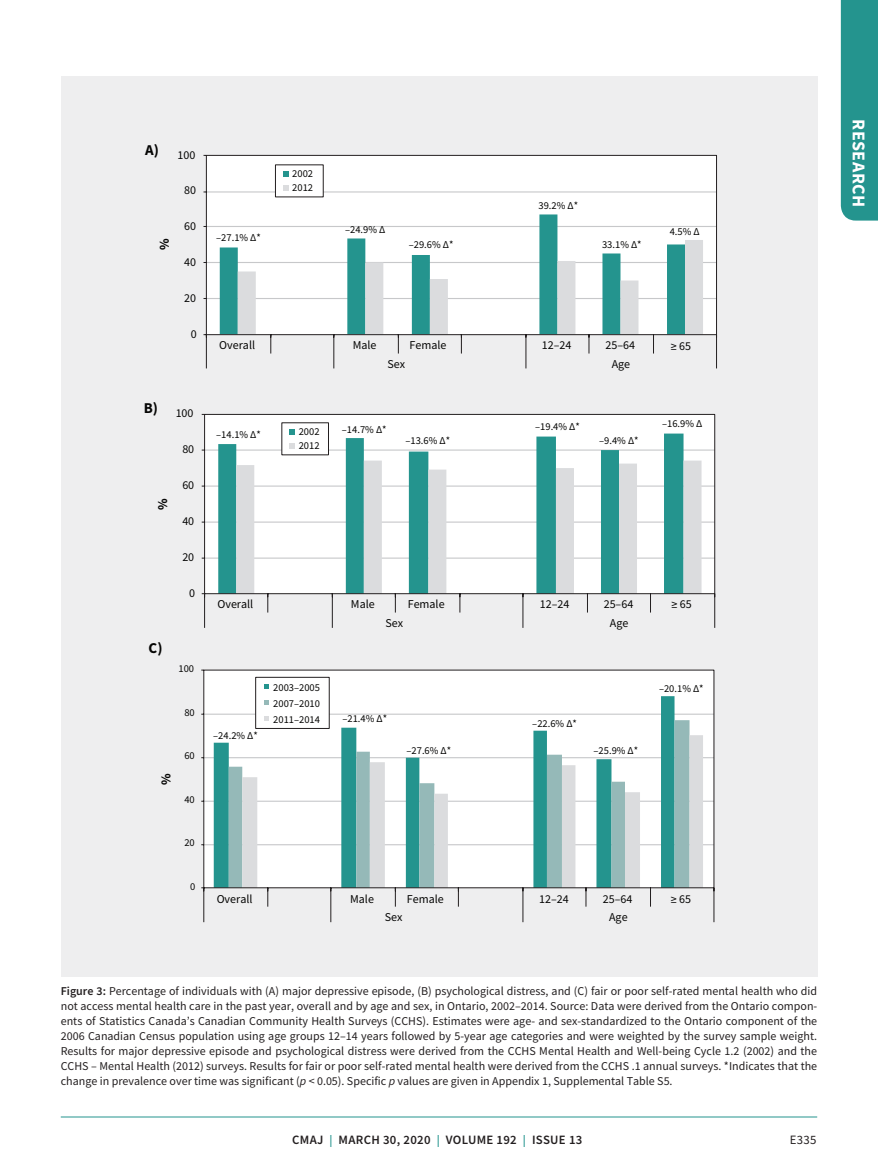
<style>
.page{position:relative;width:878px;height:1175px;background:#fff}
.page>*{position:absolute;margin:0;border:0;box-sizing:border-box;transform-origin:0 0}
.t1{font:700 18px "Source Sans Pro";letter-spacing:.025em;color:#fff}
.t2{font:700 15px "Source Sans Pro";color:#050504}
.t3{font:700 13.5px "Source Sans Pro";color:#050504}
.t4{font:600 12.75px "Source Sans Pro";letter-spacing:.025em;color:#231f20}
.t5{font:12.75px "Source Sans Pro";color:#231f20}
.t6{font:12px/15px "Source Sans Pro";color:#231f20;text-align:justify}
.t7{font:12px "Source Sans Pro";color:#050504}
.t8{font:10.5px/14.2px "Source Sans Pro";color:#050504}
.s1{font-weight:600}
.s2{font-style:italic}
.s3{font-size:12px;color:#24948e}
</style>
<div class="page">
<div style="left:840px;top:0;width:38px;height:220px;background:#24948e"></div>
<hr style="left:61px;top:1116px;width:756px;height:1px;background:#24948e">
<div style="left:61px;top:76px;width:756px;height:900px;background:#eeeeef"></div>
<svg style="left:201px;top:155px;width:516px;height:768px"></svg>
<div style="left:255px;top:677px;width:74px;height:52px;background:#fff;border:1px solid #231f20"></div>
<div style="left:281px;top:422px;width:48px;height:33px;background:#fff"></div>
<div style="left:275px;top:164px;width:48px;height:33px;background:#fff"></div>
<svg style="left:289px;top:429px;width:6px;height:5px"></svg>
<svg style="left:289px;top:443px;width:6px;height:6px"></svg>
<svg style="left:264px;top:684px;width:4px;height:5px"></svg>
<svg style="left:264px;top:700px;width:4px;height:5px"></svg>
<svg style="left:264px;top:716px;width:4px;height:5px"></svg>
<svg style="left:283px;top:171px;width:5px;height:5px"></svg>
<svg style="left:283px;top:185px;width:5px;height:6px"></svg>
<p class="t2" style="left:145px;top:140px;width:15px">A)</p>
<p class="t7" style="left:177px;top:150px;width:19px">100</p>
<p class="t7" style="left:184px;top:186px;width:13px">80</p>
<p class="t3" style="left:155px;top:250px;width:13px;rotate:-90deg">%</p>
<p class="t7" style="left:184px;top:222px;width:13px">60</p>
<p class="t7" style="left:184px;top:257px;width:13px">40</p>
<p class="t7" style="left:184px;top:293px;width:13px">20</p>
<p class="t7" style="left:191px;top:329px;width:7px">0</p>
<p class="t2" style="left:144px;top:398px;width:16px">B)</p>
<p class="t7" style="left:176px;top:409px;width:19px">100</p>
<p class="t7" style="left:182px;top:444px;width:13px">80</p>
<p class="t3" style="left:154px;top:509px;width:13px;rotate:-90deg">%</p>
<p class="t7" style="left:182px;top:480px;width:13px">60</p>
<p class="t7" style="left:182px;top:516px;width:13px">40</p>
<p class="t7" style="left:182px;top:552px;width:13px">20</p>
<p class="t7" style="left:189px;top:588px;width:7px">0</p>
<p class="t2" style="left:149px;top:638px;width:15px">C)</p>
<p class="t8" style="left:178px;top:662px;width:17px">100</p>
<p class="t8" style="left:184px;top:706px;width:12px">80</p>
<p class="t8" style="left:184px;top:749px;width:12px">60</p>
<p class="t3" style="left:157px;top:784px;width:13px;rotate:-90deg">%</p>
<p class="t8" style="left:184px;top:793px;width:12px">40</p>
<p class="t8" style="left:184px;top:836px;width:12px">20</p>
<p class="t8" style="left:190px;top:880px;width:7px">0</p>
<p class="t8" style="left:216px;top:231px;width:46px">–27.1% Δ*</p>
<p class="t8" style="left:292px;top:167px;width:22px">2002<br>2012</p>
<p class="t8" style="left:345px;top:224px;width:42px">–24.9% Δ</p>
<p class="t8" style="left:409px;top:239px;width:46px">–29.6% Δ*</p>
<p class="t8" style="left:538px;top:199px;width:41px">39.2% Δ*</p>
<p class="t8" style="left:602px;top:238px;width:41px">33.1% Δ*</p>
<p class="t8" style="left:669px;top:225px;width:31px">4.5% Δ</p>
<p class="t7" style="left:219px;top:341px;width:37px">Overall</p>
<p class="t7" style="left:353px;top:341px;width:25px">Male</p>
<p class="t7" style="left:409px;top:341px;width:38px">Female</p>
<p class="t7" style="left:541px;top:341px;width:31px">12–24</p>
<p class="t7" style="left:605px;top:341px;width:31px">25–64</p>
<p class="t7" style="left:387px;top:359px;width:19px">Sex</p>
<p class="t7" style="left:611px;top:359px;width:20px">Age</p>
<p class="t8" style="left:216px;top:428px;width:46px">–14.1% Δ*</p>
<p class="t8" style="left:299px;top:425px;width:22px">2002<br>2012</p>
<p class="t8" style="left:342px;top:423px;width:46px">–14.7% Δ*</p>
<p class="t8" style="left:405px;top:434px;width:46px">–13.6% Δ*</p>
<p class="t8" style="left:535px;top:420px;width:46px">–19.4% Δ*</p>
<p class="t8" style="left:599px;top:434px;width:41px">–9.4% Δ*</p>
<p class="t7" style="left:670px;top:341px;width:22px">≥ 65</p>
<p class="t8" style="left:662px;top:417px;width:42px">–16.9% Δ</p>
<p class="t7" style="left:217px;top:600px;width:37px">Overall</p>
<p class="t7" style="left:351px;top:600px;width:25px">Male</p>
<p class="t7" style="left:408px;top:600px;width:38px">Female</p>
<p class="t7" style="left:540px;top:600px;width:31px">12–24</p>
<p class="t7" style="left:603px;top:600px;width:31px">25–64</p>
<p class="t7" style="left:671px;top:600px;width:22px">≥ 65</p>
<p class="t8" style="left:213px;top:729px;width:46px">–24.2% Δ*</p>
<p class="t8" style="left:273px;top:680px;width:48px;line-height:16px;text-align:justify">2003–2005<br>2007–2010<br>2011–2014</p>
<p class="t7" style="left:385px;top:619px;width:19px">Sex</p>
<p class="t7" style="left:610px;top:619px;width:20px">Age</p>
<p class="t8" style="left:342px;top:712px;width:46px">–21.4% Δ*</p>
<p class="t8" style="left:406px;top:744px;width:46px">–27.6% Δ*</p>
<p class="t8" style="left:532px;top:717px;width:46px">–22.6% Δ*</p>
<p class="t8" style="left:593px;top:744px;width:46px">–25.9% Δ*</p>
<p class="t8" style="left:659px;top:682px;width:46px">–20.1% Δ*</p>
<p class="t7" style="left:217px;top:894px;width:37px">Overall</p>
<p class="t7" style="left:350px;top:894px;width:25px">Male</p>
<p class="t7" style="left:407px;top:894px;width:38px">Female</p>
<p class="t7" style="left:539px;top:894px;width:31px">12–24</p>
<p class="t7" style="left:603px;top:894px;width:31px">25–64</p>
<p class="t7" style="left:670px;top:894px;width:22px">≥ 65</p>
<p class="t7" style="left:385px;top:912px;width:19px">Sex</p>
<p class="t7" style="left:609px;top:912px;width:20px">Age</p>
<p class="t6" style="left:61px;top:983px;width:758px"><span class="s1">Figure 3:</span> Percentage of individuals with (A) major depressive episode, (B) psychological distress, and (C) fair or poor self-rated mental health who did not access mental health care in the past year, overall and by age and sex, in Ontario, 2002–2014. Source: Data were derived from the Ontario compon&shy;ents of Statistics Canada’s Canadian Community Health Surveys (CCHS). Estimates were age- and sex-standardized to the Ontario component of the 2006 Canadian Census population using age groups 12–14 years followed by 5-year age categories and were weighted by the survey sample weight.<br>Results for major depressive episode and psychological distress were derived from the CCHS Mental Health and Well-being Cycle 1.2 (2002) and the CCHS – Mental Health (2012) surveys. Results for fair or poor self-rated mental health were derived from the CCHS .1 annual surveys. *Indicates that the change in prevalence over time was significant (<span class="s2">p</span> &lt; 0.05). Specific <span class="s2">p</span> values are given in Appendix 1, Supplemental Table S5.</p>
<p class="t4" style="left:292px;top:1131px;width:292px">CMAJ <span class="s3">|</span> MARCH 30, 2020 <span class="s3">|</span> VOLUME 192 <span class="s3">|</span> ISSUE 13</p>
<p class="t5" style="left:789px;top:1132px;width:28px">E335</p>
<h1 class="t1" style="left:871px;top:119px;width:89px;rotate:90deg">RESEARCH</h1>
</div>
